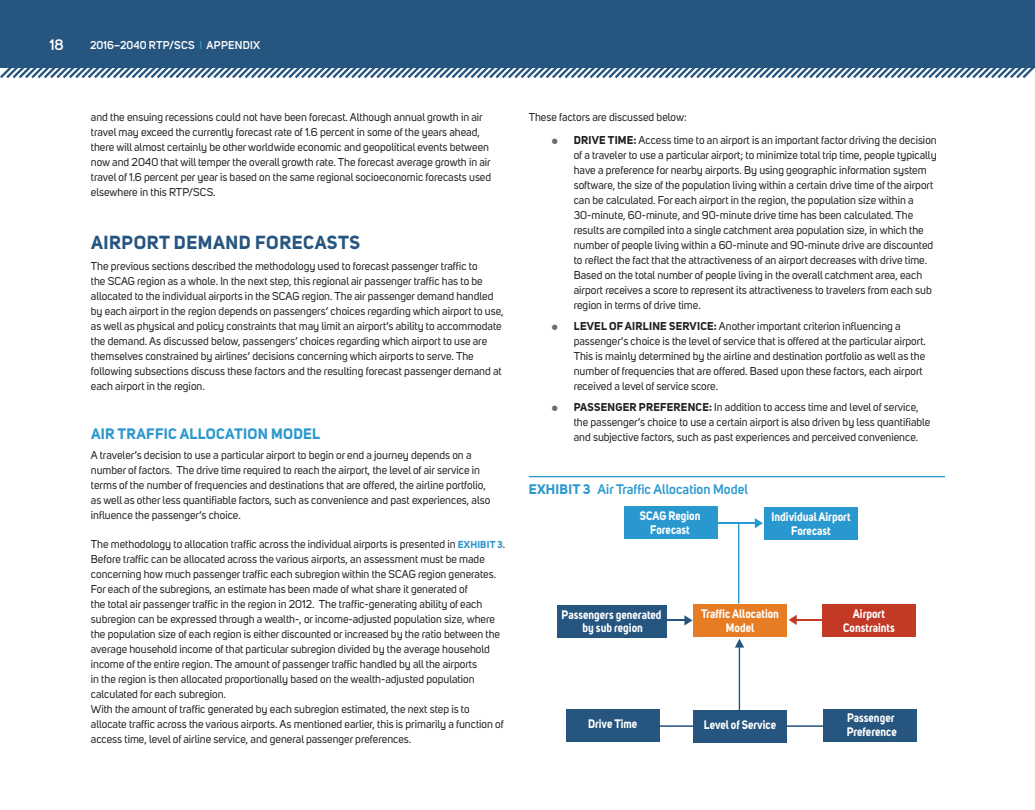
<style>
.page{position:relative;width:1035px;height:810px;background:#fff}
.page>*{position:absolute;margin:0;border:0;box-sizing:border-box;transform-origin:0 0}
.Heading_1{font:700 18.75px "Uni Sans";letter-spacing:.03em;color:#26557f}
.Heading_2{font:700 15px "Uni Sans";letter-spacing:.02em;color:#2b98cd}
.t1{font:600 15px "Uni Sans";color:#fff}
.t2{font:600 13.75px "Uni Sans";color:#2b98cd}
.t3{font:700 13.75px "Uni Sans";color:#2b98cd}
.t4{font:700 12.25px/13.8px "Uni Sans";color:#fff;text-align:center;scale:.91 1}
.t5{font:11.25px/15px "Uni Sans";color:#231f20}
.t6{font:600 11.25px "Uni Sans";letter-spacing:.02em;color:#fff}
.s1{color:#2b98cd}
.s2{font-weight:700;font-size:10px;color:#2b98cd}
.s3{font-weight:700}
</style>
<div class="page">
<div style="left:0;top:0;width:1035px;height:68px;background:#26557f"></div>
<svg style="left:0;top:68px;width:1035px;height:11px"></svg>
<hr style="left:529px;top:476px;width:416px;height:1px;background:#2b98cd">
<hr style="left:739px;top:645px;width:1px;height:68px;background:#26557f">
<hr style="left:643px;top:725px;width:194px;height:2px;background:#26557f">
<div style="left:822px;top:604px;width:94px;height:32px;background:#c23926"></div>
<div style="left:566px;top:709px;width:94px;height:33px;background:#26557f"></div>
<div style="left:823px;top:710px;width:94px;height:32px;background:#26557f"></div>
<div style="left:693px;top:604px;width:94px;height:33px;background:#e67d25"></div>
<div style="left:624px;top:507px;width:94px;height:32px;background:#2998ce"></div>
<div style="left:764px;top:507px;width:94px;height:33px;background:#2998ce"></div>
<hr style="left:644px;top:619px;width:42px;height:2px;background:#26557f">
<svg style="left:684px;top:615px;width:9px;height:11px"></svg>
<hr style="left:795px;top:619px;width:42px;height:2px;background:#c23926">
<svg style="left:789px;top:615px;width:8px;height:10px"></svg>
<div style="left:693px;top:710px;width:94px;height:32px;background:#26557f"></div>
<svg style="left:735px;top:639px;width:9px;height:9px"></svg>
<svg style="left:755px;top:518px;width:8px;height:10px"></svg>
<hr style="left:715px;top:522px;width:41px;height:2px;background:#2998ce">
<div style="left:557px;top:605px;width:109px;height:32px;background:#26557f"></div>
<hr style="left:738px;top:523px;width:1px;height:81px;background:#2998ce">
<h2 class="t1" style="left:49px;top:34px;width:16px">18</h2>
<p class="t6" style="left:90px;top:37px;width:172px">2016–2040 RTP/SCS <span class="s1">I</span> APPENDIX</p>
<p class="t5" style="left:91px;top:110px;width:402px">and the ensuing recessions could not have been forecast. Although annual growth in air travel may exceed the currently forecast rate of 1.6 percent in some of the years ahead, there will almost certainly be other worldwide economic and geopolitical events between now and 2040 that will temper the overall growth rate. The forecast average growth in air travel of 1.6 percent per year is based on the same regional socioeconomic forecasts used elsewhere in this RTP/SCS.</p>
<p class="Heading_1" style="left:91px;top:231px;width:271px">AIRPORT DEMAND FORECASTS</p>
<p class="t5" style="left:91px;top:259px;width:414px">The previous sections described the methodology used to forecast passenger traffic to<br>the SCAG region as a whole. In the next step, this regional air passenger traffic has to be allocated to the individual airports in the SCAG region. The air passenger demand handled by each airport in the region depends on passengers’ choices regarding which airport to use, as well as physical and policy constraints that may limit an airport’s ability to accommodate the demand. As discussed below, passengers’ choices regarding which airport to use are themselves constrained by airlines’ decisions concerning which airports to serve. The following subsections discuss these factors and the resulting forecast passenger demand at each airport in the region.</p>
<p class="Heading_2" style="left:91px;top:424px;width:231px">AIR TRAFFIC ALLOCATION MODEL</p>
<p class="t5" style="left:91px;top:448px;width:401px">A traveler’s decision to use a particular airport to begin or end a journey depends on a number of factors. The drive time required to reach the airport, the level of air service in terms of the number of frequencies and destinations that are offered, the airline portfolio, as well as other less quantifiable factors, such as convenience and past experiences, also influence the passenger’s choice.</p>
<p class="t5" style="left:91px;top:537px;width:416px">The methodology to allocation traffic across the individual airports is presented in <span class="s2">EXHIBIT 3</span>.<br>Before traffic can be allocated across the various airports, an assessment must be made concerning how much passenger traffic each subregion within the SCAG region generates.<br>For each of the subregions, an estimate has been made of what share it generated of<br>the total air passenger traffic in the region in 2012. The traffic-generating ability of each subregion can be expressed through a wealth-, or income-adjusted population size, where the population size of each region is either discounted or increased by the ratio between the average household income of that particular subregion divided by the average household income of the entire region. The amount of passenger traffic handled by all the airports<br>in the region is then allocated proportionally based on the wealth-adjusted population calculated for each subregion.<br>With the amount of traffic generated by each subregion estimated, the next step is to allocate traffic across the various airports. As mentioned earlier, this is primarily a function of access time, level of airline service, and general passenger preferences.</p>
<p class="t5" style="left:529px;top:110px;width:159px">These factors are discussed below:</p>
<p class="t5" style="left:574px;top:133px;width:364px"><span class="s3">DRIVE TIME:</span> Access time to an airport is an important factor driving the decision of a traveler to use a particular airport; to minimize total trip time, people typically have a preference for nearby airports. By using geographic information system software, the size of the population living within a certain drive time of the airport can be calculated. For each airport in the region, the population size within a 30-minute, 60-minute, and 90-minute drive time has been calculated. The results are compiled into a single catchment area population size, in which the number of people living within a 60-minute and 90-minute drive are discounted to reflect the fact that the attractiveness of an airport decreases with drive time.<br>Based on the total number of people living in the overall catchment area, each airport receives a score to represent its attractiveness to travelers from each sub region in terms of drive time.</p>
<p class="t5" style="left:574px;top:319px;width:354px"><span class="s3">LEVEL OF AIRLINE SERVICE:</span> Another important criterion influencing a passenger’s choice is the level of service that is offered at the particular airport.<br>This is mainly determined by the airline and destination portfolio as well as the number of frequencies that are offered. Based upon these factors, each airport received a level of service score.</p>
<p class="t5" style="left:574px;top:399px;width:358px"><span class="s3">PASSENGER PREFERENCE:</span> In addition to access time and level of service, the passenger’s choice to use a certain airport is also driven by less quantifiable and subjective factors, such as past experiences and perceived convenience.</p>
<p class="t3" style="left:529px;top:481px;width:17px">Exhibit</p>
<p class="t2" style="left:583px;top:479px;width:167px"><span class="s3">3</span> Air Traffic Allocation Model</p>
<p class="t4" style="left:640px;top:509px;width:68px">SCAG Region<br>Forecast</p>
<p class="t4" style="left:772px;top:510px;width:88px">Individual Airport<br>Forecast</p>
<p class="t4" style="left:562px;top:607px;width:112px">Passengers generated by sub region</p>
<p class="t4" style="left:701px;top:607px;width:87px">Traffic Allocation<br>Model</p>
<p class="t4" style="left:843px;top:607px;width:58px">Airport<br>Constraints</p>
<p class="t4" style="left:588px;top:716px;width:56px">Drive Time</p>
<p class="t4" style="left:847px;top:711px;width:56px;text-align:left">Passenger<br>Preference</p>
<p class="t4" style="left:704px;top:717px;width:81px">Level of Service</p>
</div>
